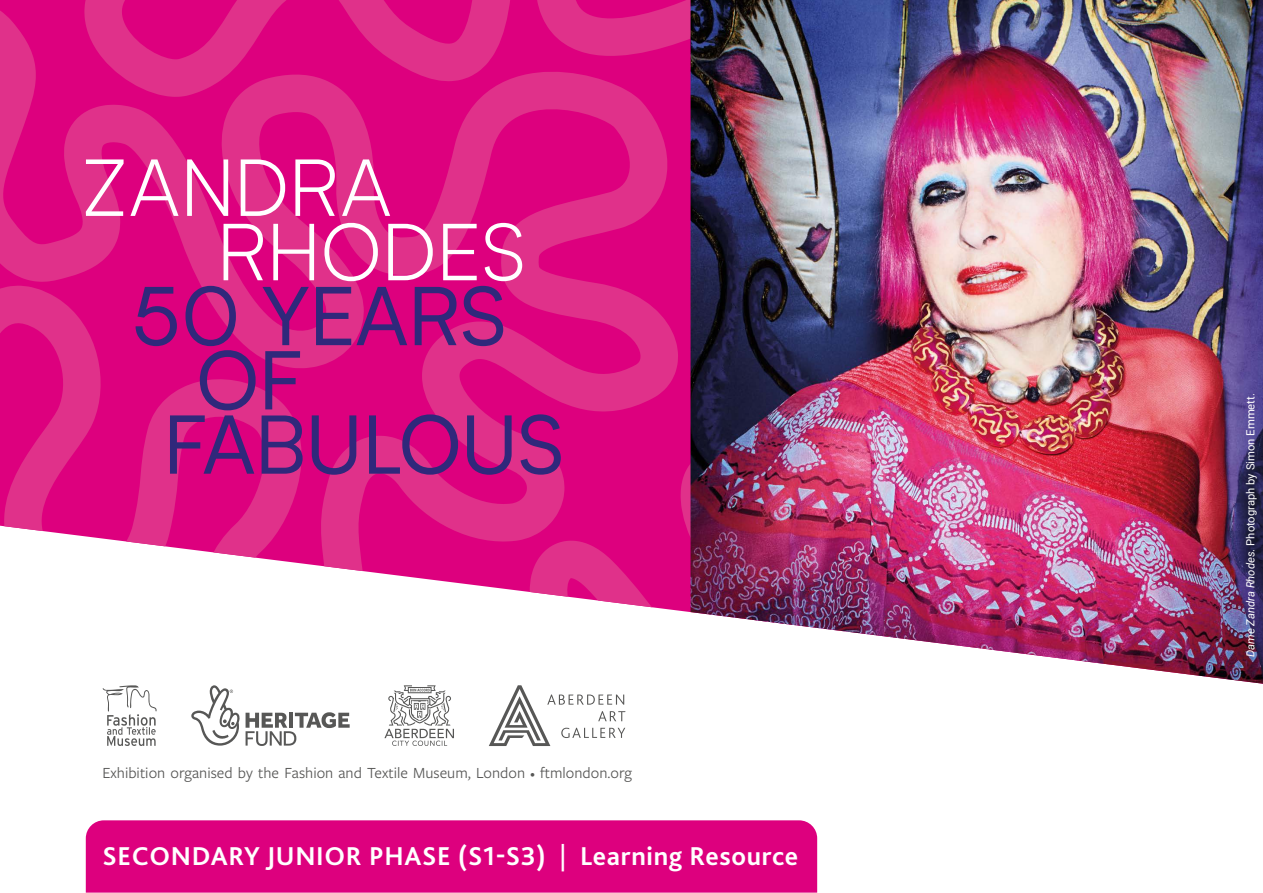
<style>
.page{position:relative;width:1263px;height:893px;background:#fff}
.page>*{position:absolute;margin:0;border:0;box-sizing:border-box;transform-origin:0 0}
.t1{font:700 27px "Bliss Pro";letter-spacing:.025em;color:#fff}
.t2{font:16.05px "Freight Sans Pro";color:#575756}
.t3{font:11.25px "Roboto";color:#fff}
.s1{font-size:9.6px}
.s2{font-weight:400}
.s3{font-style:italic}
</style>
<div class="page">
<svg style="left:0;top:0;width:690px;height:612px;background:#e12a8f"></svg>
<img style="left:690px;top:0;width:573px;height:684px">
<div style="left:86px;top:820px;width:731px;height:73px;background:#dd007e"></div>
<svg style="left:241px;top:159px;width:44px;height:57px"></svg>
<svg style="left:187px;top:159px;width:41px;height:57px"></svg>
<svg style="left:295px;top:159px;width:40px;height:57px"></svg>
<svg style="left:342px;top:159px;width:48px;height:57px"></svg>
<svg style="left:130px;top:159px;width:49px;height:57px"></svg>
<svg style="left:86px;top:159px;width:38px;height:57px"></svg>
<svg style="left:136px;top:223px;width:425px;height:252px;background:#c62086"></svg>
<svg style="left:384px;top:685px;width:70px;height:61px"></svg>
<svg style="left:103px;top:685px;width:54px;height:61px"></svg>
<svg style="left:489px;top:685px;width:136px;height:61px"></svg>
<svg style="left:191px;top:685px;width:49px;height:61px"></svg>
<svg style="left:246px;top:712px;width:104px;height:34px"></svg>
<p class="t2" style="left:102px;top:762px;width:531px">Exhibition organised by the Fashion and Textile Museum, London <span class="s1">•</span> ftmlondon.org</p>
<p class="t1" style="left:102px;top:839px;width:697px">SECONDARY JUNIOR PHASE (S1-S3) <span class="s2">|</span> Learning Resource</p>
<p class="t3" style="left:1242px;top:657px;width:265px;rotate:-90deg"><span class="s3">Dame Zandra Rhodes</span>. Photograph by Simon Emmett.</p>
</div>
